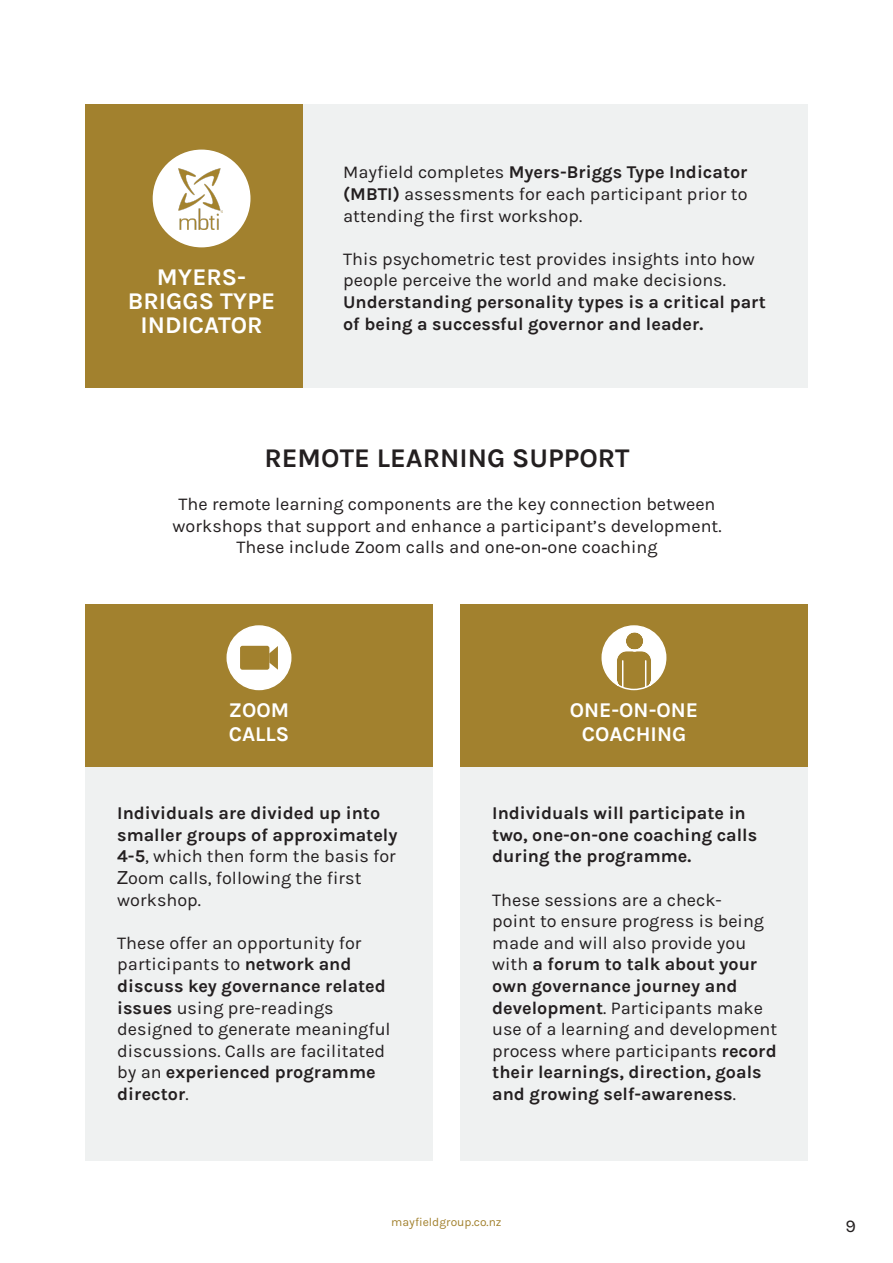
<style>
.page{position:relative;width:893px;height:1263px;background:#fff}
.page>*{position:absolute;margin:0;border:0;box-sizing:border-box;transform-origin:0 0}
.Paragraph_Karla_12{font:700 27px "Karla";color:#231f20}
.H2_Karla_bold_18{font:700 24px/24px "Karla";color:#fff;text-align:center}
.H2_Karla_bold_18-2{font:700 21px/24px "Karla";color:#fff}
.Paragraph_Karla_12-2{font:18px/21.6px "Karla";color:#231f20}
.Paragraph_Karla_12-3{font:700 18px/21.6px "Karla";color:#231f20}
.t1{font:12px "Karla";color:#a2812e}
.s1{font-weight:700}
.s2{font-family:"Arial"}
</style>
<div class="page">
<div style="left:85px;top:105px;width:723px;height:283px;background:#eff1f1"></div>
<div style="left:85px;top:105px;width:217px;height:283px;background:#a2812e"></div>
<div style="left:153px;top:150px;width:97px;height:97px;background:#fff;border-radius:50%"></div>
<img style="left:178px;top:169px;width:45px;height:61px">
<div style="left:85px;top:604px;width:348px;height:557px;background:#eff1f1"></div>
<div style="left:85px;top:604px;width:348px;height:162px;background:#a2812e"></div>
<div style="left:460px;top:604px;width:348px;height:557px;background:#eff1f1"></div>
<div style="left:460px;top:604px;width:348px;height:162px;background:#a2812e"></div>
<div style="left:227px;top:626px;width:64px;height:63px;background:#fff;border-radius:50%"></div>
<div style="left:227px;top:625px;width:64px;height:65px;border:2px solid #fff;border-radius:50%"></div>
<div style="left:240px;top:646px;width:29px;height:24px;background:#a2812e;border-radius:2px"></div>
<svg style="left:269px;top:646px;width:9px;height:24px"></svg>
<svg style="left:601px;top:625px;width:66px;height:66px"></svg>
<div style="left:624px;top:631px;width:21px;height:20px;border:2px solid #fff;border-radius:50%"></div>
<p class="H2_Karla_bold_18" style="left:128px;top:265px;width:149px">MYERS-<br>BRIGGS TYPE<br>INDICATOR</p>
<p class="Paragraph_Karla_12-2" style="left:343px;top:162px;width:406px;text-align:justify">Mayfield completes <span class="s1">Myers-Briggs Type Indicator (MBTI)</span> assessments for each participant prior to attending the first workshop.</p>
<p class="Paragraph_Karla_12-2" style="left:343px;top:248px;width:424px">This psychometric test provides insights into how people perceive the world and make decisions.<br><span class="s1">Understanding personality types is a critical part of being a successful governor and leader.</span></p>
<p class="Paragraph_Karla_12" style="left:264px;top:442px;width:367px">REMOTE LEARNING SUPPORT</p>
<p class="Paragraph_Karla_12-2" style="left:172px;top:494px;width:551px;text-align:center">The remote learning components are the key connection between workshops that support and enhance a participant’s development.<br>These include Zoom calls and one<span class="s2">-</span>on<span class="s2">-</span>one coaching</p>
<p class="H2_Karla_bold_18-2" style="left:229px;top:698px;width:62px">ZOOM<br>CALLS</p>
<p class="H2_Karla_bold_18-2" style="left:570px;top:698px;width:130px;text-align:center">ONE-ON-ONE<br>COACHING</p>
<p class="Paragraph_Karla_12-2" style="left:117px;top:803px;width:282px"><span class="s1">Individuals are divided up into smaller groups of approximately<br>4-5</span>, which then form the basis for<br><span class="s2">Z</span>oom calls, following the first workshop.</p>
<p class="Paragraph_Karla_12-2" style="left:117px;top:932px;width:275px">These offer an opportunity for participants to <span class="s1">network and discuss key governance related issues</span> using pre-readings designed to generate meaningful discussions. Calls are facilitated by an <span class="s1">experienced programme director</span>.</p>
<p class="Paragraph_Karla_12-3" style="left:492px;top:802px;width:266px">Individuals will participate in two, one-on-one coaching calls during the programme.</p>
<p class="Paragraph_Karla_12-2" style="left:492px;top:889px;width:286px">These sessions are a check-<br>point to ensure progress is being made and will also provide you with <span class="s1">a forum to talk about your own governance journey and development</span>. Participants make use of a learning and development process where participants <span class="s1">record their learnings, direction, goals and growing self-awareness</span>.</p>
<p class="t1" style="left:391px;top:1215px;width:112px">mayfieldgroup.co.nz</p>
<p class="Paragraph_Karla_12-2" style="left:845px;top:1215px;width:12px">9</p>
</div>
